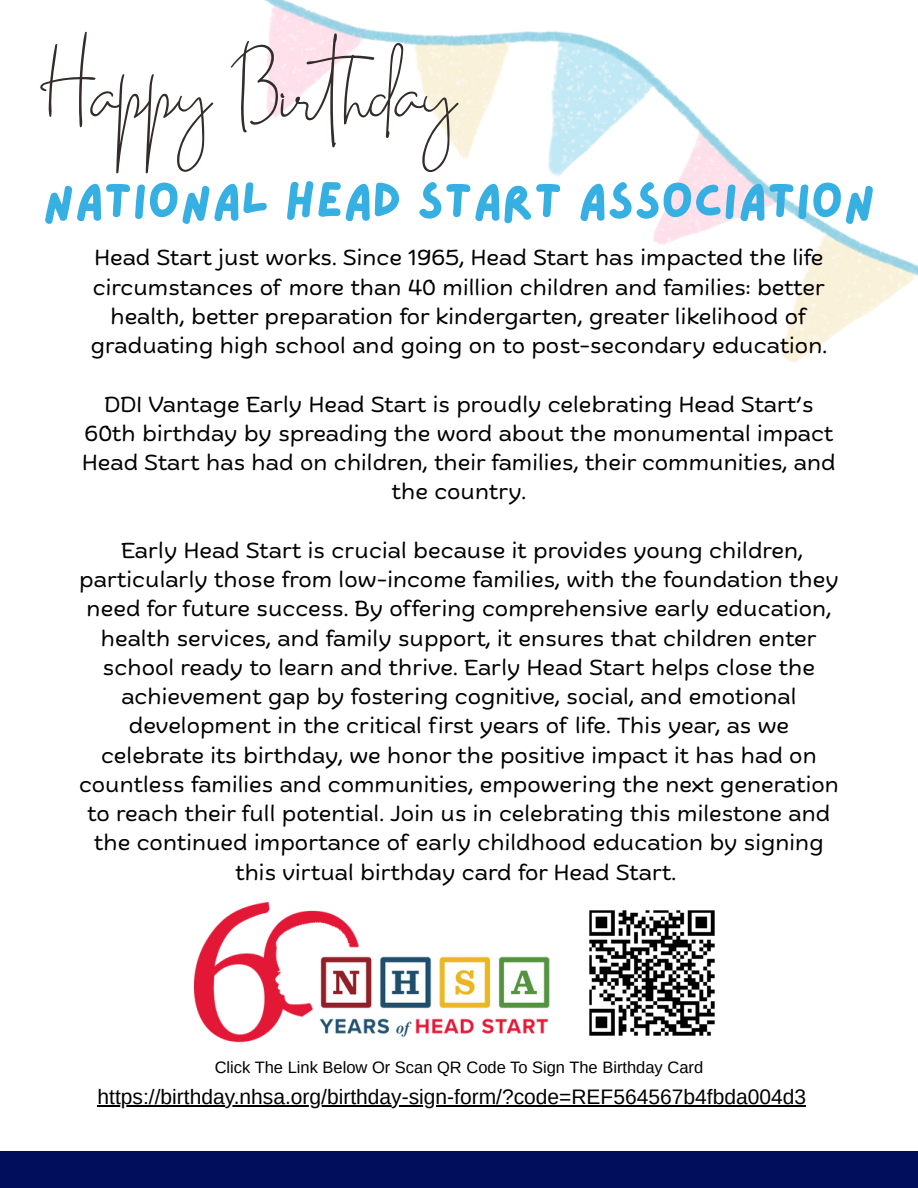
<style>
.page{position:relative;width:918px;height:1188px;background:#fff}
.page>*{position:absolute;margin:0;border:0;box-sizing:border-box;transform-origin:0 0}
.t1{font:50.25px "Lazydog";color:#36afe3}
.t2{font:21.6px/29.2px "Biski";color:#000;text-align:center}
.t3{font:21px "Arimo";color:#000}
.t4{font:16.5px "Arimo";color:#000}
</style>
<div class="page">
<div style="left:0;top:1151px;width:918px;height:37px;background:#000e5b"></div>
<img style="left:589px;top:910px;width:126px;height:126px">
<img style="left:194px;top:903px;width:356px;height:140px">
<img style="left:213px;top:0;width:705px;height:363px">
<svg style="left:231px;top:33px;width:228px;height:139px"></svg>
<svg style="left:40px;top:32px;width:173px;height:141px"></svg>
<hr style="left:98px;top:1105px;width:708px;height:1px;background:#000">
<h2 class="t1" style="left:43px;top:176px;width:834px">NATIONAL HEAD START ASSOCIATION</h2>
<h1 class="t2" style="left:91px;top:245px;width:738px">Head Start just works. Since 1965, Head Start has impacted the life circumstances of more than 40 million children and families: better health, better preparation for kindergarten, greater likelihood of graduating high school and going on to post-secondary education.</h1>
<h2 class="t2" style="left:82px;top:392px;width:755px">DDI Vantage Early Head Start is proudly celebrating Head Start’s 60th birthday by spreading the word about the monumental impact Head Start has had on children, their families, their communities, and the country.</h2>
<h2 class="t2" style="left:79px;top:538px;width:761px">Early Head Start is crucial because it provides young children, particularly those from low-income families, with the foundation they need for future success. By offering comprehensive early education, health services, and family support, it ensures that children enter school ready to learn and thrive. Early Head Start helps close the achievement gap by fostering cognitive, social, and emotional development in the critical first years of life. This year, as we celebrate its birthday, we honor the positive impact it has had on countless families and communities, empowering the next generation to reach their full potential. Join us in celebrating this milestone and the continued importance of early childhood education by signing this virtual birthday card for Head Start.</h2>
<p class="t4" style="left:215px;top:1058px;width:490px">Click The Link Below Or Scan QR Code To Sign The Birthday Card</p>
<p class="t3" style="left:98px;top:1085px;width:710px">https://birthday.nhsa.org/birthday-sign-form/?code=REF564567b4fbda004d3</p>
</div>
